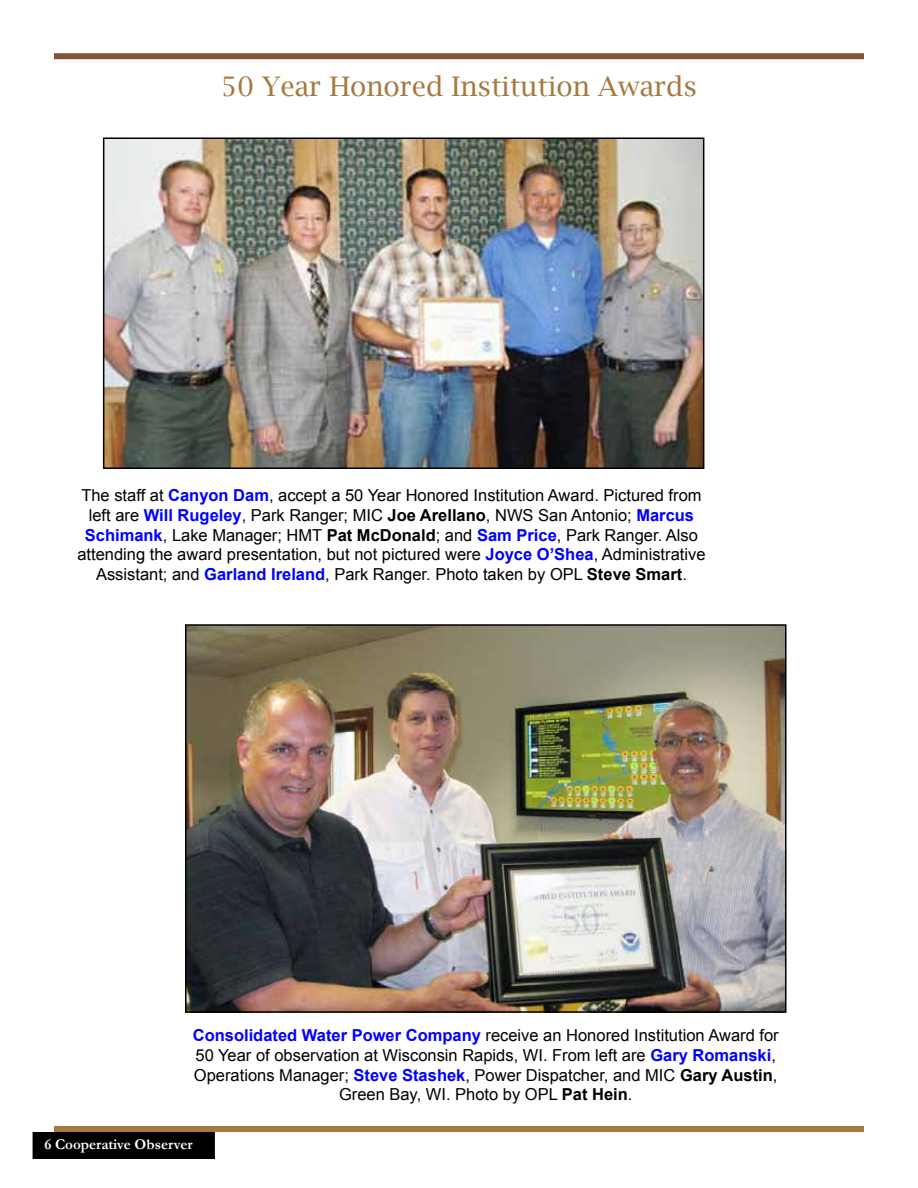
<style>
.page{position:relative;width:918px;height:1188px;background:#fff}
.page>*{position:absolute;margin:0;border:0;box-sizing:border-box;transform-origin:0 0}
.t1{font:27px "Lucida Bright";color:#a5793f}
.t2{font:16.5px/19.8px "Arial";color:#000;text-align:center}
.t3{font:700 15px "Garamond";color:#fff}
.s1{font-weight:700;color:#00f}
.s2{font-weight:700}
</style>
<div class="page">
<div style="left:33px;top:1133px;width:181px;height:25px;background:#000"></div>
<div style="left:33px;top:1132px;width:182px;height:27px;border:2px solid #000"></div>
<div style="left:54px;top:1126px;width:810px;height:6px;background:#a5793f"></div>
<div style="left:54px;top:53px;width:810px;height:6px;background:#845339"></div>
<img style="left:106px;top:140px;width:595px;height:326px">
<div style="left:103px;top:137px;width:601px;height:332px;border:2px solid #000"></div>
<img style="left:188px;top:627px;width:596px;height:383px">
<div style="left:185px;top:624px;width:602px;height:389px;border:2px solid #000"></div>
<h1 class="t1" style="left:221px;top:71px;width:478px">50 Year Honored Institution Awards</h1>
<p class="t2" style="left:77px;top:485px;width:630px">The staff at <span class="s1">Canyon Dam</span>, accept a 50 Year Honored Institution Award. Pictured from left are <span class="s1">Will Rugeley</span>, Park Ranger; MIC <span class="s2">Joe Arellano</span>, NWS San Antonio; <span class="s1">Marcus Schimank</span>, Lake Manager; HMT <span class="s2">Pat McDonald</span>; and <span class="s1">Sam Price</span>, Park Ranger. Also attending the award presentation, but not pictured were <span class="s1">Joyce O’Shea</span>, Administrative Assistant; and <span class="s1">Garland Ireland</span>, Park Ranger. Photo taken by OPL <span class="s2">Steve Smart</span>.</p>
<p class="t2" style="left:193px;top:1026px;width:587px"><span class="s1">Consolidated Water Power Company</span> receive an Honored Institution Award for 50 Year of observation at Wisconsin Rapids, WI. From left are <span class="s1">Gary Romanski</span>, Operations Manager; <span class="s1">Steve Stashek</span>, Power Dispatcher, and MIC <span class="s2">Gary Austin</span>, Green Bay, WI. Photo by OPL <span class="s2">Pat Hein</span>.</p>
<p class="t3" style="left:44px;top:1134px;width:150px">6 Cooperative Observer</p>
</div>
